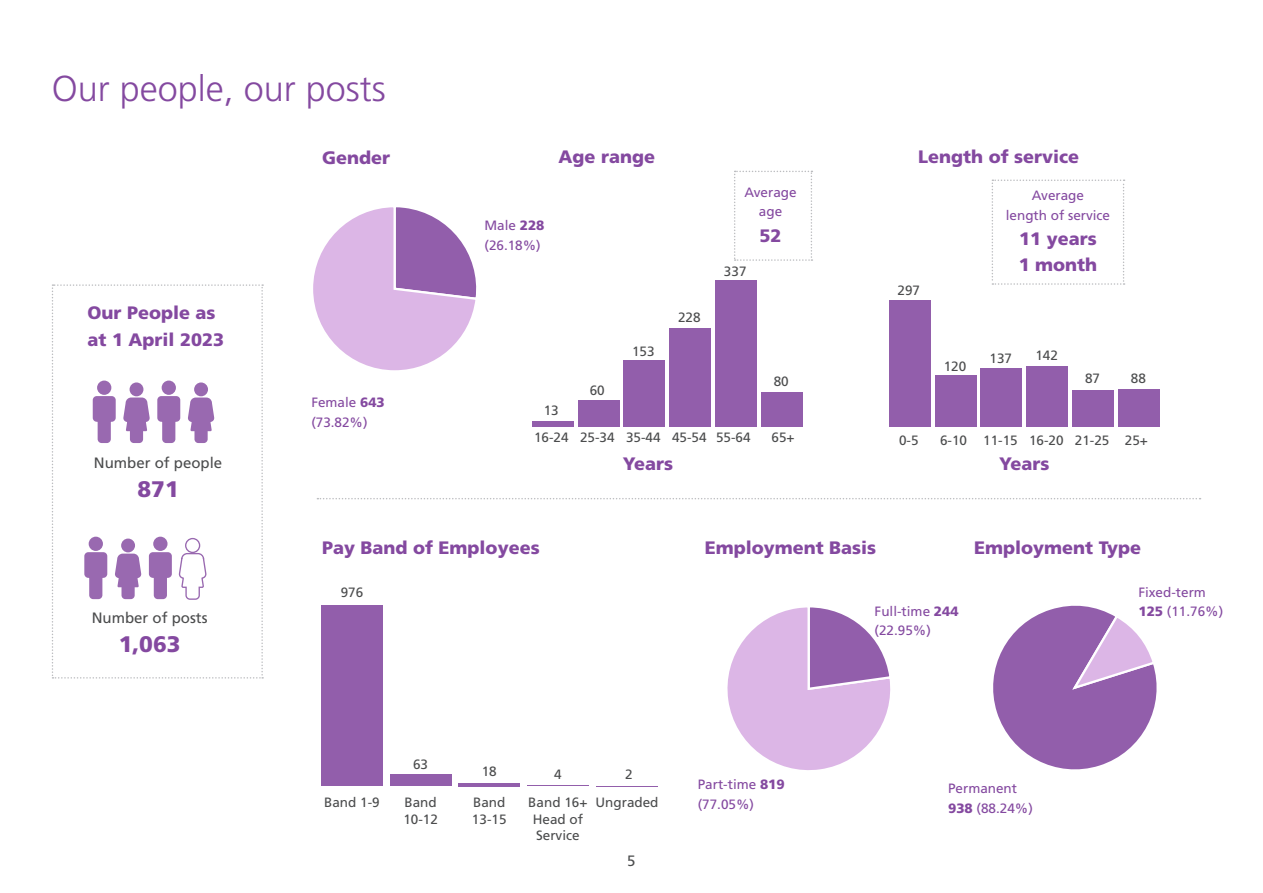
<style>
.page{position:relative;width:1263px;height:893px;background:#fff}
.page>*{position:absolute;margin:0;border:0;box-sizing:border-box;transform-origin:0 0}
.Heading{font:300 36px "Frutiger LT Pro";color:#8449a0}
.Heading-2{font:900 22.5px "Frutiger LT Pro";color:#8449a0}
.Heading-3{font:900 18px/25.5px "Frutiger LT Pro";color:#8449a0}
.Heading-4{font:15px "Frutiger LT Pro";color:#4b4c4d}
.Heading-5{font:13.5px/16.5px "Frutiger LT Pro";color:#4b4c4d}
.Heading-6{font:13.5px/19.5px "Frutiger LT Pro";color:#8449a0}
.s1{font-weight:900}
</style>
<div class="page">
<div style="left:1118px;top:389px;width:41px;height:38px;background:#925eab"></div>
<div style="left:1072px;top:390px;width:41px;height:37px;background:#925eab"></div>
<div style="left:1027px;top:366px;width:41px;height:61px;background:#925eab"></div>
<div style="left:981px;top:368px;width:41px;height:59px;background:#925eab"></div>
<div style="left:935px;top:376px;width:41px;height:51px;background:#925eab"></div>
<div style="left:889px;top:300px;width:41px;height:127px;background:#925eab"></div>
<hr style="left:527px;top:785px;width:62px;height:1px;background:#925eab">
<hr style="left:596px;top:786px;width:62px;height:1px;background:#925eab">
<hr style="left:458px;top:783px;width:62px;height:3px;background:#925eab">
<div style="left:390px;top:774px;width:61px;height:12px;background:#925eab"></div>
<div style="left:321px;top:605px;width:62px;height:181px;background:#925eab"></div>
<svg style="left:317px;top:498px;width:883px;height:1px"></svg>
<svg style="left:992px;top:180px;width:132px;height:105px"></svg>
<svg style="left:52px;top:284px;width:211px;height:395px"></svg>
<svg style="left:313px;top:207px;width:164px;height:164px"></svg>
<div style="left:762px;top:392px;width:41px;height:35px;background:#925eab"></div>
<div style="left:716px;top:280px;width:41px;height:147px;background:#925eab"></div>
<div style="left:670px;top:328px;width:41px;height:99px;background:#925eab"></div>
<div style="left:624px;top:360px;width:41px;height:67px;background:#925eab"></div>
<div style="left:578px;top:401px;width:41px;height:26px;background:#925eab"></div>
<div style="left:532px;top:421px;width:41px;height:6px;background:#925eab"></div>
<svg style="left:734px;top:171px;width:78px;height:90px"></svg>
<svg style="left:727px;top:607px;width:164px;height:163px"></svg>
<svg style="left:993px;top:605px;width:164px;height:165px"></svg>
<p class="Heading" style="left:52px;top:68px;width:336px">Our people, our posts</p>
<p class="Heading-3" style="left:88px;top:299px;width:138px;line-height:27px">Our People as at 1 April 2023</p>
<p class="Heading-4" style="left:94px;top:454px;width:130px">Number of people</p>
<p class="Heading-2" style="left:137px;top:476px;width:43px">871</p>
<p class="Heading-3" style="left:322px;top:144px;width:70px">Gender</p>
<p class="Heading-6" style="left:311px;top:393px;width:75px">Female <span class="s1">643 </span>(73.82%)</p>
<p class="Heading-3" style="left:559px;top:144px;width:98px">Age range</p>
<p class="Heading-6" style="left:484px;top:216px;width:62px">Male <span class="s1">228 </span>(26.18%)</p>
<p class="Heading-5" style="left:544px;top:402px;width:17px">13</p>
<p class="Heading-5" style="left:590px;top:382px;width:17px">60</p>
<p class="Heading-5" style="left:632px;top:343px;width:24px">153</p>
<p class="Heading-5" style="left:678px;top:310px;width:24px">228</p>
<p class="Heading-6" style="left:744px;top:182px;width:54px">Average</p>
<p class="Heading-6" style="left:759px;top:202px;width:25px">age</p>
<p class="Heading-3" style="left:759px;top:222px;width:24px">52</p>
<p class="Heading-5" style="left:724px;top:263px;width:24px">337</p>
<p class="Heading-5" style="left:774px;top:373px;width:17px">80</p>
<p class="Heading-5" style="left:534px;top:429px;width:36px">16-24</p>
<p class="Heading-5" style="left:580px;top:429px;width:36px">25-34</p>
<p class="Heading-5" style="left:626px;top:429px;width:36px">35-44</p>
<p class="Heading-5" style="left:672px;top:429px;width:36px">45-54</p>
<p class="Heading-5" style="left:716px;top:429px;width:36px">55-64</p>
<p class="Heading-5" style="left:772px;top:429px;width:25px">65+</p>
<p class="Heading-3" style="left:918px;top:144px;width:163px">Length of service</p>
<p class="Heading-5" style="left:897px;top:282px;width:24px">297</p>
<p class="Heading-6" style="left:1032px;top:186px;width:54px">Average</p>
<p class="Heading-6" style="left:1006px;top:205px;width:106px">length of service</p>
<p class="Heading-3" style="left:1019px;top:226px;width:80px">11 years<br>1 month</p>
<p class="Heading-5" style="left:944px;top:358px;width:24px">120</p>
<p class="Heading-5" style="left:989px;top:351px;width:24px">137</p>
<p class="Heading-5" style="left:1035px;top:347px;width:24px">142</p>
<p class="Heading-5" style="left:1085px;top:370px;width:17px">87</p>
<p class="Heading-5" style="left:1131px;top:370px;width:17px">88</p>
<p class="Heading-5" style="left:899px;top:432px;width:21px">0-5</p>
<p class="Heading-5" style="left:940px;top:432px;width:29px">6-10</p>
<p class="Heading-5" style="left:983px;top:432px;width:36px">11-15</p>
<p class="Heading-5" style="left:1029px;top:432px;width:36px">16-20</p>
<p class="Heading-5" style="left:1075px;top:432px;width:36px">21-25</p>
<p class="Heading-5" style="left:1125px;top:432px;width:25px">25+</p>
<p class="Heading-3" style="left:623px;top:451px;width:52px">Years</p>
<p class="Heading-3" style="left:999px;top:451px;width:52px">Years</p>
<p class="Heading-4" style="left:92px;top:609px;width:117px">Number of posts</p>
<p class="Heading-2" style="left:119px;top:631px;width:63px">1,063</p>
<p class="Heading-3" style="left:322px;top:535px;width:219px">Pay Band of Employees</p>
<p class="Heading-3" style="left:705px;top:535px;width:173px">Employment Basis</p>
<p class="Heading-3" style="left:974px;top:535px;width:168px">Employment Type</p>
<p class="Heading-5" style="left:341px;top:584px;width:24px">976</p>
<p class="Heading-5" style="left:413px;top:756px;width:17px">63</p>
<p class="Heading-5" style="left:482px;top:763px;width:17px">18</p>
<p class="Heading-5" style="left:554px;top:766px;width:9px">4</p>
<p class="Heading-5" style="left:625px;top:766px;width:9px">2</p>
<p class="Heading-5" style="left:324px;top:795px;width:57px">Band 1-9</p>
<p class="Heading-5" style="left:404px;top:795px;width:34px">Band</p>
<p class="Heading-5" style="left:595px;top:795px;width:65px">Ungraded</p>
<p class="Heading-5" style="left:403px;top:811px;width:36px">10-12</p>
<p class="Heading-5" style="left:472px;top:795px;width:36px">Band<br>13-15</p>
<p class="Heading-5" style="left:528px;top:795px;width:61px">Band 16+</p>
<p class="Heading-5" style="left:533px;top:811px;width:52px">Head of<br>Service</p>
<p class="Heading-4" style="left:627px;top:852px;width:10px">5</p>
<p class="Heading-6" style="left:698px;top:775px;width:89px">Part-time <span class="s1">819 </span>(77.05%)</p>
<p class="Heading-6" style="left:875px;top:601px;width:86px">Full-time <span class="s1">244 </span>(22.95%)</p>
<p class="Heading-6" style="left:948px;top:779px;width:86px">Permanent<br><span class="s1">938</span> (88.24%)</p>
<p class="Heading-6" style="left:1138px;top:583px;width:86px">Fixed-term<br><span class="s1">125</span> (11.76%)</p>
</div>
